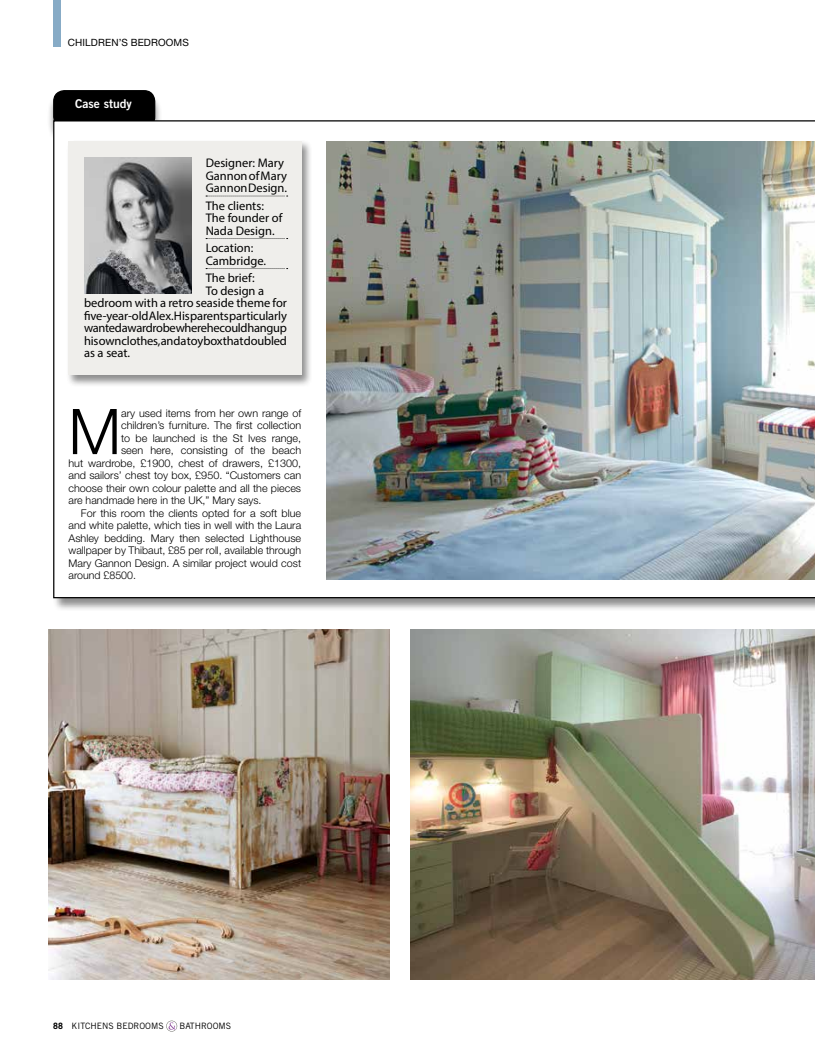
<style>
.page{position:relative;width:815px;height:1053px;background:#fff}
.page>*{position:absolute;margin:0;border:0;box-sizing:border-box;transform-origin:0 0}
.t1{font:300 63.12px "Helvetica Neue LT";color:#000}
.t2{font:12.5px/12.5px "Myriad Pro";color:#000}
.t3{font:12.5px "Myriad Pro";letter-spacing:-.025em;color:#000}
.t4{font:12.12px "Trade Gothic LT Bold Two";color:#fff}
.t5{font:300 10.62px "Helvetica Neue LT";color:#000}
.t6{font:10px "Helvetica Neue LT";letter-spacing:.01em;color:#000}
.t7{font:8.75px "Trade Gothic LT";color:#000}
.s1{font-weight:700}
</style>
<div class="page">
<div style="left:46px;top:92px;width:116px;height:51px;background:#000;opacity:.45"></div>
<div style="left:54px;top:91px;width:101px;height:36px;background:#000;border-radius:11px"></div>
<div style="left:53px;top:90px;width:102px;height:38px;border:1px solid #000;border-radius:11px"></div>
<div style="left:53px;top:120px;width:762px;height:491px;background:#000;opacity:.45"></div>
<svg style="left:53px;top:120px;width:762px;height:478px"></svg>
<div style="left:66px;top:139px;width:247px;height:248px;background:#000;opacity:.45"></div>
<div style="left:68px;top:141px;width:233px;height:234px;background:#efeeeb"></div>
<svg style="left:206px;top:196px;width:82px;height:1px"></svg>
<svg style="left:206px;top:238px;width:82px;height:1px"></svg>
<svg style="left:206px;top:268px;width:82px;height:1px"></svg>
<img style="left:326px;top:141px;width:489px;height:438px">
<img style="left:84px;top:157px;width:108px;height:136px">
<img style="left:410px;top:629px;width:405px;height:350px">
<img style="left:49px;top:629px;width:341px;height:350px">
<svg style="left:166px;top:1020px;width:11px;height:11px"></svg>
<div style="left:53px;top:0;width:8px;height:47px;background:#87abc6"></div>
<p class="t6" style="left:68px;top:37px;width:122px">CHILDREN’S BEDROOMS</p>
<p class="t4" style="left:75px;top:96px;width:58px">Case study</p>
<p class="t2" style="left:206px;top:156px;width:83px">Designer: Mary<br>Gannon of Mary<br>Gannon Design.</p>
<p class="t2" style="left:206px;top:199px;width:78px">The clients:<br>The founder of<br>Nada Design.</p>
<p class="t2" style="left:206px;top:241px;width:62px">Location:<br>Cambridge.</p>
<p class="t2" style="left:206px;top:271px;width:51px">The brief:</p>
<p class="t2" style="left:206px;top:284px;width:60px">To design a</p>
<p class="t2" style="left:84px;top:296px;width:204px">bedroom with a retro seaside theme for</p>
<p class="t2" style="left:84px;top:309px;width:204px">five-year-old Alex. His parents particularly</p>
<p class="t3" style="left:84px;top:320px;width:204px">wanted a wardrobe where he could hang up</p>
<p class="t2" style="left:84px;top:334px;width:204px">his own clothes, and a toy box that doubled</p>
<p class="t2" style="left:84px;top:346px;width:48px">as a seat.</p>
<h1 class="t1" style="left:69px;top:393px;width:54px">M</h1>
<p class="t5" style="left:121px;top:406px;width:182px">ary used items from her own range of</p>
<p class="t5" style="left:121px;top:419px;width:182px">children’s furniture. The first collection</p>
<p class="t5" style="left:121px;top:431px;width:182px">to be launched is the St Ives range,</p>
<p class="t5" style="left:121px;top:444px;width:182px">seen here, consisting of the beach</p>
<p class="t5" style="left:68px;top:456px;width:234px">hut wardrobe, £1900, chest of drawers, £1300,</p>
<p class="t5" style="left:69px;top:469px;width:234px">and sailors’ chest toy box, £950. “Customers can</p>
<p class="t5" style="left:69px;top:481px;width:234px">choose their own colour palette and all the pieces</p>
<p class="t5" style="left:69px;top:494px;width:195px">are handmade here in the UK,” Mary says.</p>
<p class="t5" style="left:81px;top:506px;width:222px">For this room the clients opted for a soft blue</p>
<p class="t5" style="left:69px;top:519px;width:234px">and white palette, which ties in well with the Laura</p>
<p class="t5" style="left:69px;top:531px;width:234px">Ashley bedding. Mary then selected Lighthouse</p>
<p class="t5" style="left:69px;top:544px;width:234px">wallpaper by Thibaut, £85 per roll, available through</p>
<p class="t5" style="left:69px;top:556px;width:234px">Mary Gannon Design. A similar project would cost</p>
<p class="t5" style="left:69px;top:569px;width:69px">around £8500.</p>
<p class="t7" style="left:53px;top:1020px;width:112px"><span class="s1">88</span> KITCHENS BEDROOMS</p>
<p class="t7" style="left:180px;top:1020px;width:53px">BATHROOMS</p>
</div>
